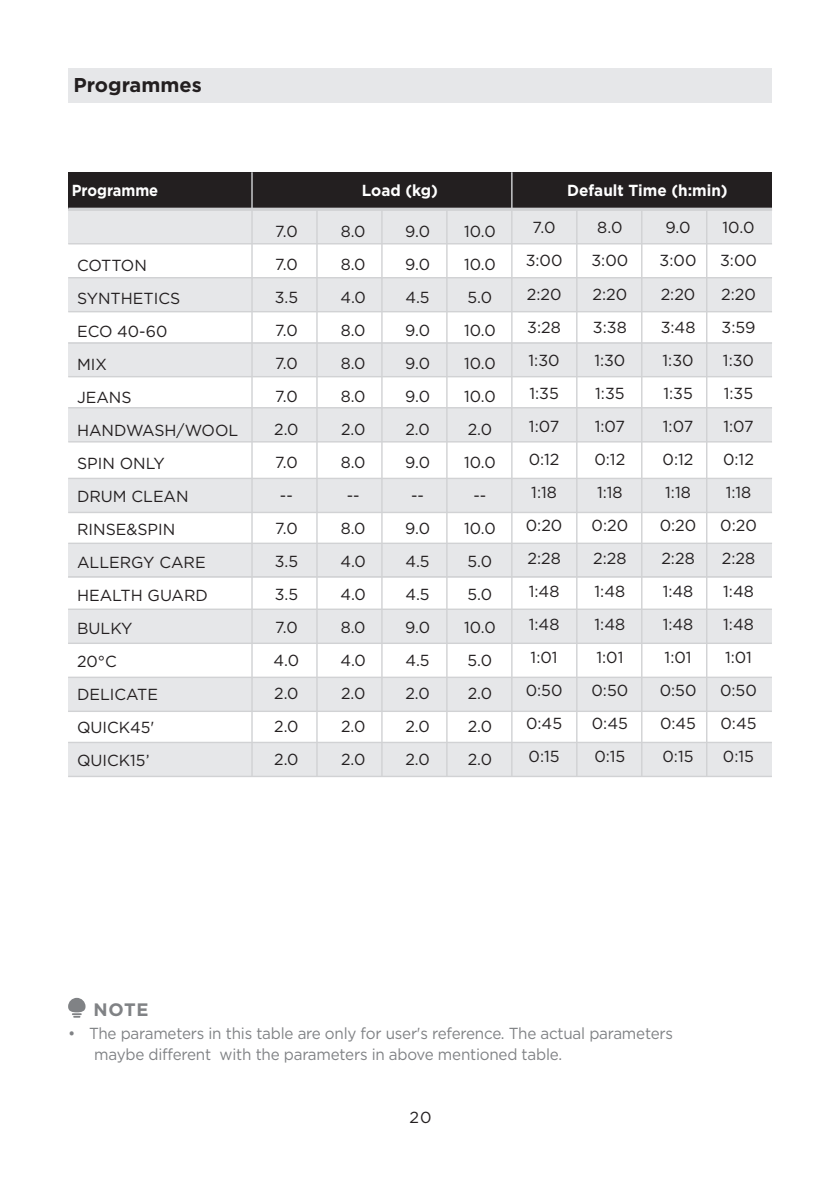
<style>
.page{position:relative;width:840px;height:1191px;background:#fff}
.page>*{position:absolute;margin:0;border:0;box-sizing:border-box;transform-origin:0 0}
.t1{font:700 20px "Gotham";color:#231f20}
.t2{font:700 18px "Gotham";color:#808285}
.t3{font:16px/33px "Gotham";color:#231f20;text-align:center}
.t4{font:16px "Gotham";letter-spacing:-.015em;color:#808285;scale:.95 1}
.t5{font:700 16px "Gotham";color:#fff;scale:.96 1}
.t6{font:700 16px "Gotham";color:#fff;scale:.91 1}
.t7{font:16px "Gotham";color:#231f20}
</style>
<div class="page">
<div style="left:68px;top:742px;width:703px;height:34px;background:#e6e7e9"></div>
<hr style="left:68px;top:741px;width:703px;height:2px;background:#d1d2d4">
<hr style="left:68px;top:775px;width:703px;height:2px;background:#d1d2d4">
<div style="left:68px;top:677px;width:703px;height:34px;background:#e6e7e9"></div>
<div style="left:68px;top:68px;width:703px;height:34px;background:#e6e7e9"></div>
<div style="left:68px;top:210px;width:703px;height:34px;background:#e6e7e9"></div>
<div style="left:68px;top:278px;width:703px;height:34px;background:#e6e7e9"></div>
<div style="left:68px;top:343px;width:703px;height:34px;background:#e6e7e9"></div>
<div style="left:68px;top:408px;width:703px;height:34px;background:#e6e7e9"></div>
<div style="left:68px;top:478px;width:703px;height:34px;background:#e6e7e9"></div>
<div style="left:68px;top:543px;width:703px;height:34px;background:#e6e7e9"></div>
<div style="left:68px;top:609px;width:703px;height:34px;background:#e6e7e9"></div>
<div style="left:68px;top:172px;width:703px;height:37px;background:#231f20"></div>
<hr style="left:511px;top:172px;width:1px;height:604px;background:#d1d2d4">
<hr style="left:251px;top:172px;width:1px;height:604px;background:#d1d2d4">
<svg style="left:68px;top:997px;width:17px;height:20px"></svg>
<hr style="left:68px;top:208px;width:703px;height:2px;background:#d1d2d4">
<hr style="left:68px;top:209px;width:703px;height:2px;background:#d1d2d4">
<hr style="left:68px;top:243px;width:703px;height:1px;background:#d1d2d4">
<hr style="left:68px;top:277px;width:703px;height:1px;background:#d1d2d4">
<hr style="left:68px;top:311px;width:703px;height:1px;background:#d1d2d4">
<hr style="left:68px;top:342px;width:703px;height:2px;background:#d1d2d4">
<hr style="left:68px;top:376px;width:703px;height:1px;background:#d1d2d4">
<hr style="left:68px;top:407px;width:703px;height:1px;background:#d1d2d4">
<hr style="left:68px;top:441px;width:703px;height:1px;background:#d1d2d4">
<hr style="left:68px;top:478px;width:703px;height:1px;background:#d1d2d4">
<hr style="left:68px;top:512px;width:703px;height:1px;background:#d1d2d4">
<hr style="left:68px;top:542px;width:703px;height:2px;background:#d1d2d4">
<hr style="left:68px;top:576px;width:703px;height:1px;background:#d1d2d4">
<hr style="left:68px;top:608px;width:703px;height:2px;background:#d1d2d4">
<hr style="left:68px;top:642px;width:703px;height:2px;background:#d1d2d4">
<hr style="left:68px;top:676px;width:703px;height:2px;background:#d1d2d4">
<hr style="left:68px;top:710px;width:703px;height:2px;background:#d1d2d4">
<hr style="left:316px;top:208px;width:1px;height:568px;background:#d1d2d4">
<hr style="left:381px;top:208px;width:1px;height:568px;background:#d1d2d4">
<hr style="left:446px;top:208px;width:1px;height:568px;background:#d1d2d4">
<hr style="left:575px;top:209px;width:2px;height:567px;background:#d1d2d4">
<hr style="left:640px;top:209px;width:2px;height:567px;background:#d1d2d4">
<hr style="left:705px;top:209px;width:2px;height:567px;background:#d1d2d4">
<p class="t1" style="left:73px;top:77px;width:130px">Programmes</p>
<p class="t6" style="left:72px;top:184px;width:97px">Programme</p>
<p class="t5" style="left:361px;top:184px;width:81px">Load (kg)</p>
<p class="t5" style="left:567px;top:184px;width:168px">Default Time (h:min)</p>
<p class="t3" style="left:77px;top:249px;width:163px;text-align:left">COTTON<br>SYNTHETICS<br>ECO 40-60<br>MIX<br>JEANS<br>HANDWASH/WOOL<br>SPIN ONLY<br>DRUM CLEAN<br>RINSE&amp;SPIN<br>ALLERGY CARE<br>HEALTH GUARD<br>BULKY<br>20°C<br>DELICATE<br>QUICK45'<br>QUICK15’</p>
<p class="t3" style="left:273px;top:216px;width:27px">7.0<br>7.0<br>3.5<br>7.0<br>7.0<br>7.0<br>2.0<br>7.0 --<br>7.0<br>3.5<br>3.5<br>7.0<br>4.0<br>2.0<br>2.0<br>2.0</p>
<p class="t3" style="left:340px;top:216px;width:27px">8.0<br>8.0<br>4.0<br>8.0<br>8.0<br>8.0<br>2.0<br>8.0 --<br>8.0<br>4.0<br>4.0<br>8.0<br>4.0<br>2.0<br>2.0<br>2.0</p>
<p class="t3" style="left:405px;top:216px;width:26px">9.0<br>9.0<br>4.5<br>9.0<br>9.0<br>9.0<br>2.0<br>9.0 --<br>9.0<br>4.5<br>4.5<br>9.0<br>4.5<br>2.0<br>2.0<br>2.0</p>
<p class="t3" style="left:719px;top:212px;width:38px">10.0<br>3:00<br>2:20<br>3:59<br>1:30<br>1:35<br>1:07<br>0:12<br>1:18<br>0:20<br>2:28<br>1:48<br>1:48<br>1:01<br>0:50<br>0:45<br>0:15</p>
<p class="t3" style="left:591px;top:212px;width:38px">8.0<br>3:00<br>2:20<br>3:38<br>1:30<br>1:35<br>1:07<br>0:12<br>1:18<br>0:20<br>2:28<br>1:48<br>1:48<br>1:01<br>0:50<br>0:45<br>0:15</p>
<p class="t3" style="left:525px;top:212px;width:38px">7.0<br>3:00<br>2:20<br>3:28<br>1:30<br>1:35<br>1:07<br>0:12<br>1:18<br>0:20<br>2:28<br>1:48<br>1:48<br>1:01<br>0:50<br>0:45<br>0:15</p>
<p class="t3" style="left:659px;top:212px;width:38px">9.0<br>3:00<br>2:20<br>3:48<br>1:30<br>1:35<br>1:07<br>0:12<br>1:18<br>0:20<br>2:28<br>1:48<br>1:48<br>1:01<br>0:50<br>0:45<br>0:15</p>
<p class="t3" style="left:464px;top:216px;width:33px">10.0<br>10.0<br>5.0<br>10.0<br>10.0<br>10.0<br>2.0<br>10.0 --<br>10.0<br>5.0<br>5.0<br>10.0<br>5.0<br>2.0<br>2.0<br>2.0</p>
<p class="t2" style="left:93px;top:1002px;width:57px">NOTE</p>
<p class="t4" style="left:68px;top:1027px;width:638px">• The parameters in this table are only for user's reference. The actual parameters</p>
<p class="t4" style="left:94px;top:1047px;width:494px">maybe different with the parameters in above mentioned table.</p>
<p class="t7" style="left:409px;top:1110px;width:23px">20</p>
</div>
